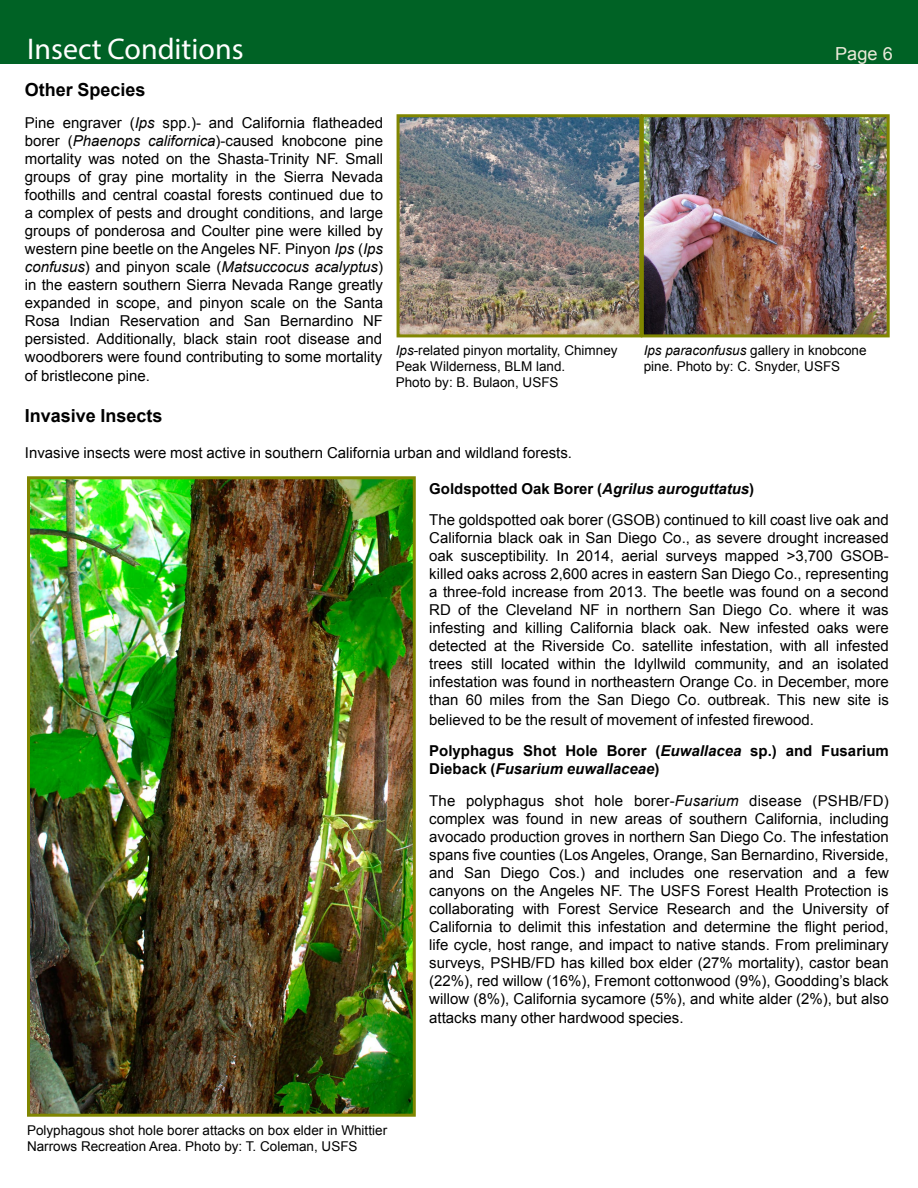
<style>
.page{position:relative;width:918px;height:1188px;background:#fff}
.page>*{position:absolute;margin:0;border:0;box-sizing:border-box;transform-origin:0 0}
.t1{font:30px "Myriad Pro";color:#fff}
.Header_2__TOC{font:700 18px "Arial";color:#000}
.t2{font:18px "Arial";color:#eceada}
.t3{font:15px/18px "Arial";color:#000;text-align:justify}
.t4{font:700 15px/18px "Arial";color:#000}
.Figure_Captions{font:13.5px/16.2px "Arial";color:#000}
.s1{font-style:italic}
</style>
<div class="page">
<div style="left:0;top:0;width:918px;height:64px;background:#006225"></div>
<img style="left:31px;top:480px;width:381px;height:633px">
<div style="left:27px;top:476px;width:389px;height:641px;border:3px solid #808600"></div>
<img style="left:401px;top:118px;width:485px;height:215px">
<div style="left:641px;top:114px;width:249px;height:223px;border:3px solid #808600"></div>
<div style="left:397px;top:114px;width:245px;height:223px;border:3px solid #808600"></div>
<p class="t1" style="left:27px;top:30px;width:218px">Insect Conditions</p>
<p class="Header_2__TOC" style="left:25px;top:78px;width:122px">Other Species</p>
<p class="t3" style="left:25px;top:114px;width:360px">Pine engraver (<span class="s1">Ips</span> spp.)- and California flatheaded borer (<span class="s1">Phaenops californica</span>)-caused knobcone pine mortality was noted on the Shasta-Trinity NF. Small groups of gray pine mortality in the Sierra Nevada foothills and central coastal forests continued due to a complex of pests and drought conditions, and large groups of ponderosa and Coulter pine were killed by western pine beetle on the Angeles NF. Pinyon <span class="s1">Ips</span> (<span class="s1">Ips confusus</span>) and pinyon scale (<span class="s1">Matsuccocus acalyptus</span>) in the eastern southern Sierra Nevada Range greatly expanded in scope, and pinyon scale on the Santa Rosa Indian Reservation and San Bernardino NF persisted. Additionally, black stain root disease and woodborers were found contributing to some mortality</p>
<p class="t3" style="left:25px;top:367px;width:127px">of bristlecone pine.</p>
<p class="Header_2__TOC" style="left:25px;top:403px;width:139px">Invasive Insects</p>
<p class="t3" style="left:25px;top:444px;width:549px">Invasive insects were most active in southern California urban and wildland forests.</p>
<p class="t4" style="left:429px;top:480px;width:327px">Goldspotted Oak Borer (<span class="s1">Agrilus auroguttatus</span>)</p>
<p class="t3" style="left:429px;top:511px;width:461px">The goldspotted oak borer (GSOB) continued to kill coast live oak and California black oak in San Diego Co., as severe drought increased oak susceptibility. In 2014, aerial surveys mapped &gt;3,700 GSOB&shy;killed oaks across 2,600 acres in eastern San Diego Co., representing a three-fold increase from 2013. The beetle was found on a second RD of the Cleveland NF in northern San Diego Co. where it was infesting and killing California black oak. New infested oaks were detected at the Riverside Co. satellite infestation, with all infested trees still located within the Idyllwild community, and an isolated infestation was found in northeastern Orange Co. in December, more than 60 miles from the San Diego Co. outbreak. This new site is</p>
<p class="t3" style="left:429px;top:711px;width:386px">believed to be the result of movement of infested firewood.</p>
<p class="t4" style="left:429px;top:742px;width:461px">Polyphagus Shot Hole Borer (<span class="s1">Euwallacea</span> sp.) and Fusarium<br>Dieback (<span class="s1">Fusarium euwallaceae</span>)</p>
<p class="t3" style="left:429px;top:792px;width:461px">The polyphagus shot hole borer-<span class="s1">Fusarium</span> disease (PSHB/FD) complex was found in new areas of southern California, including avocado production groves in northern San Diego Co. The infestation spans five counties (Los Angeles, Orange, San Bernardino, Riverside, and San Diego Cos.) and includes one reservation and a few canyons on the Angeles NF. The USFS Forest Health Protection is collaborating with Forest Service Research and the University of California to delimit this infestation and determine the flight period, life cycle, host range, and impact to native stands. From preliminary surveys, PSHB/FD has killed box elder (27% mortality), castor bean (22%), red willow (16%), Fremont cottonwood (9%), Goodding’s black willow (8%), California sycamore (5%), and white alder (2%), but also</p>
<p class="t3" style="left:429px;top:1009px;width:256px">attacks many other hardwood species.</p>
<p class="t2" style="left:835px;top:42px;width:59px">Page 6</p>
<p class="Figure_Captions" style="left:396px;top:342px;width:223px"><span class="s1">Ips</span>-related pinyon mortality, Chimney<br>Peak Wilderness, BLM land.</p>
<p class="Figure_Captions" style="left:396px;top:374px;width:164px">Photo by: B. Bulaon, USFS</p>
<p class="Figure_Captions" style="left:644px;top:342px;width:224px"><span class="s1">Ips paraconfusus</span> gallery in knobcone pine. Photo by: C. Snyder, USFS</p>
<p class="Figure_Captions" style="left:27px;top:1122px;width:362px">Polyphagous shot hole borer attacks on box elder in Whittier<br>Narrows Recreation Area. Photo by: T. Coleman, USFS</p>
</div>
